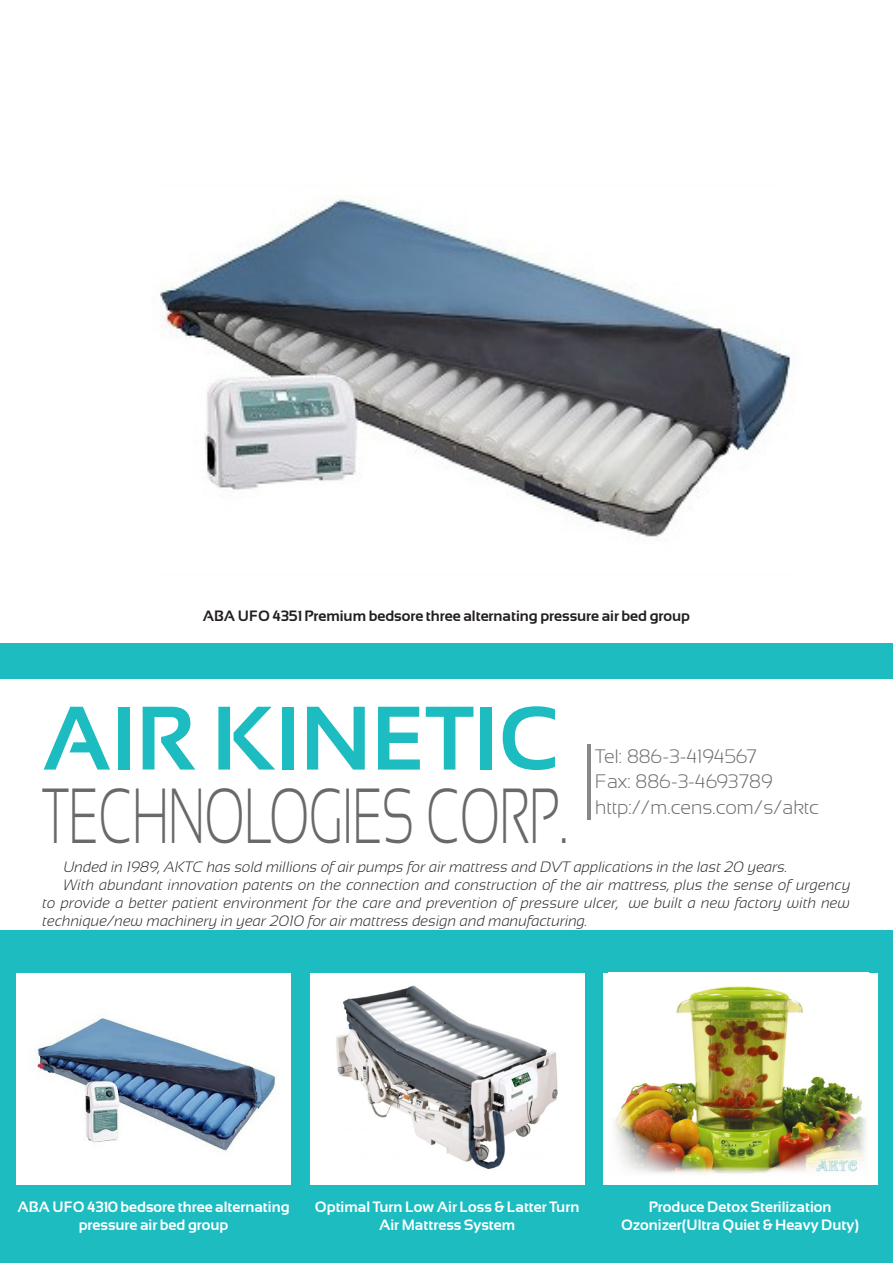
<style>
.page{position:relative;width:893px;height:1263px;background:#fff}
.page>*{position:absolute;margin:0;border:0;box-sizing:border-box;transform-origin:0 0}
.公司名大標{font:700 90px "Sansation";color:#1cbcc1}
.公司名大標-2{font:300 78px "Sansation";color:#69696c;scale:.64 1}
.公司內容{font:300 19.5px "Sansation";color:#69696c}
.副標內文{font:italic 300 15px/18px "Sansation";color:#231f20;text-align:justify}
.產品名{font:700 15px/17.2px "Sansation";color:#fff;text-align:center}
.產品名-2{font:700 15px "Sansation";color:#231f20}
</style>
<div class="page">
<div style="left:0;top:643px;width:893px;height:620px;background:#1cbcc1"></div>
<div style="left:0;top:679px;width:893px;height:251px;background:#fff"></div>
<div style="left:17px;top:973px;width:274px;height:212px;background:#fff"></div>
<img style="left:36px;top:1017px;width:240px;height:135px">
<div style="left:310px;top:973px;width:274px;height:212px;background:#fff"></div>
<img style="left:336px;top:985px;width:222px;height:185px">
<div style="left:604px;top:973px;width:274px;height:212px;background:#fff"></div>
<img style="left:613px;top:986px;width:254px;height:188px">
<hr style="left:587px;top:744px;width:3px;height:76px;background:#86888a">
<img style="left:160px;top:195px;width:631px;height:346px">
<p class="產品名-2" style="left:203px;top:607px;width:489px">ABA UFO 4351 Premium bedsore three alternating pressure air bed group</p>
<p class="公司名大標" style="left:43px;top:688px;width:518px">AIR KINETIC</p>
<p class="公司名大標-2" style="left:43px;top:773px;width:822px">TECHNOLOGIES CORP.</p>
<p class="公司內容" style="left:595px;top:745px;width:163px">Tel: 886-3-4194567</p>
<p class="公司內容" style="left:595px;top:771px;width:179px">Fax: 886-3-4693789</p>
<p class="公司內容" style="left:595px;top:796px;width:225px">http://m.cens.com/s/aktc</p>
<p class="副標內文" style="left:64px;top:858px;width:725px">Unded in 1989, AKTC has sold millions of air pumps for air mattress and DVT applications in the last 20 years.</p>
<p class="副標內文" style="left:43px;top:876px;width:809px;text-indent:21px">With abundant innovation patents on the connection and construction of the air mattress, plus the sense of urgency to provide a better patient environment for the care and prevention of pressure ulcer, we built a new factory with new technique/new machinery in year 2010 for air mattress design and manufacturing.</p>
<p class="產品名" style="left:18px;top:1198px;width:274px">ABA UFO 4310 bedsore three alternating pressure air bed group</p>
<p class="產品名" style="left:315px;top:1198px;width:266px">Optimal Turn Low Air Loss &amp; Latter Turn<br>Air Mattress System</p>
<p class="產品名" style="left:621px;top:1198px;width:240px">Produce Detox Sterilization<br>Ozonizer(Ultra Quiet &amp; Heavy Duty)</p>
</div>
